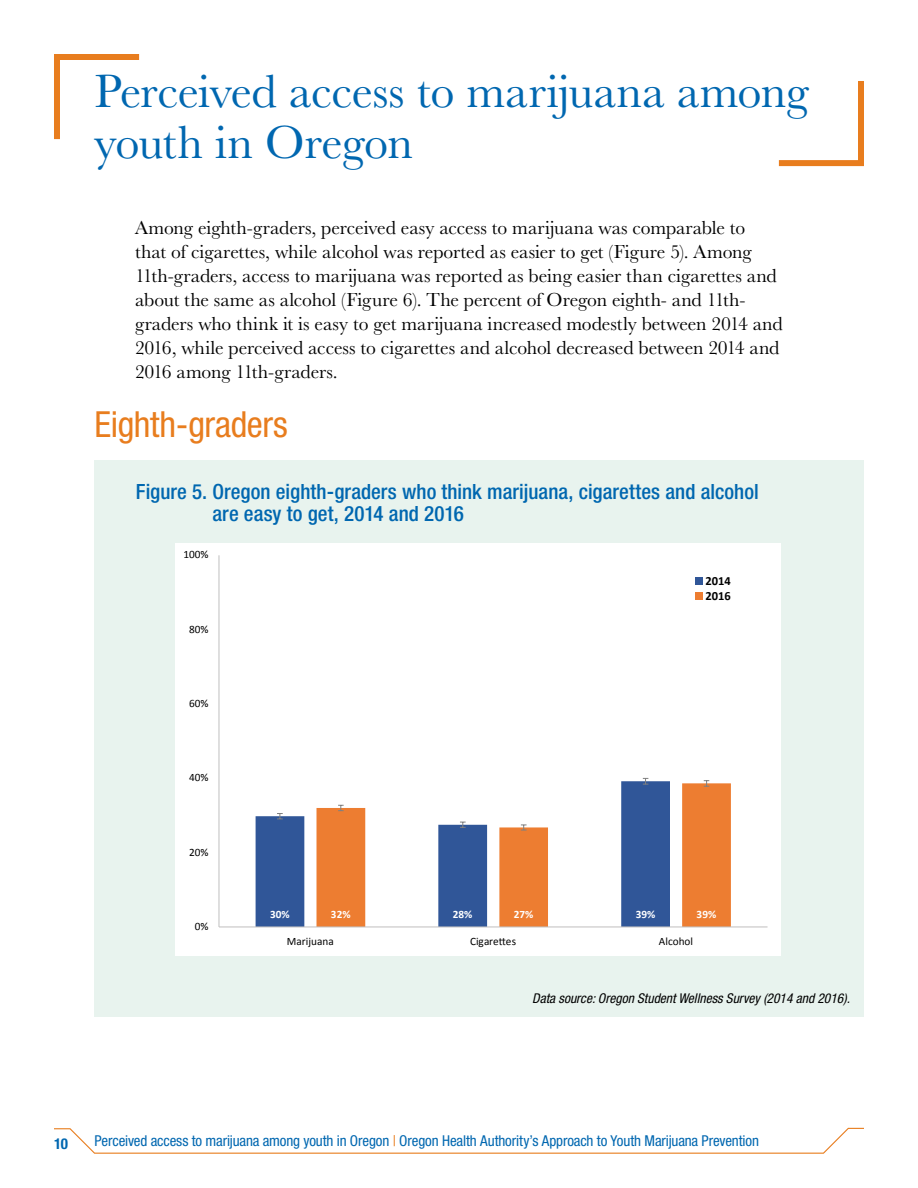
<style>
.page{position:relative;width:918px;height:1188px;background:#fff}
.page>*{position:absolute;margin:0;border:0;box-sizing:border-box;transform-origin:0 0}
.t1{font:48px/51px "Baskerville URW";letter-spacing:-.01em;color:#0067b0}
.t2{font:condensed 36px "Helvetica Neue LT Std";letter-spacing:-.015em;color:#e87d1e}
.graph_header{font:500 condensed 21px/22.5px "Helvetica Neue LT Std";color:#0067b0}
.Body{font:19.5px/24px "Baskerville URW";color:#000}
.t3{font:condensed 15px "Helvetica Neue LT Std";letter-spacing:-.01em;color:#0067b0}
.t4{font:700 condensed 15px "Helvetica Neue LT Std";color:#0067b0}
.Citation2{font:italic condensed 13.5px "Helvetica Neue LT Std";color:#000}
.t5{font:700 12.45px/15px "Calibri";color:#000}
.t6{font:11.25px "Calibri";color:#010101}
.t7{font:700 11.25px "Calibri";color:#fff}
.s1{color:#e87d1e}
</style>
<div class="page">
<svg style="left:54px;top:1127px;width:810px;height:27px"></svg>
<svg style="left:778px;top:81px;width:86px;height:86px"></svg>
<svg style="left:54px;top:54px;width:86px;height:86px"></svg>
<div style="left:94px;top:461px;width:770px;height:556px;background:#e8f3ee"></div>
<div style="left:175px;top:543px;width:606px;height:413px;background:#fff"></div>
<svg style="left:256px;top:781px;width:414px;height:146px;fill:#305698"></svg>
<svg style="left:317px;top:783px;width:414px;height:144px"></svg>
<svg style="left:277px;top:813px;width:6px;height:7px"></svg>
<svg style="left:460px;top:822px;width:6px;height:6px"></svg>
<svg style="left:643px;top:778px;width:5px;height:7px"></svg>
<svg style="left:338px;top:805px;width:6px;height:6px"></svg>
<svg style="left:521px;top:825px;width:6px;height:6px"></svg>
<svg style="left:704px;top:780px;width:5px;height:7px"></svg>
<hr style="left:219px;top:555px;width:1px;height:372px;background:#c0bfbf">
<hr style="left:219px;top:927px;width:549px;height:1px;background:#c0bfbf">
<div style="left:695px;top:577px;width:8px;height:8px;background:#305698"></div>
<div style="left:695px;top:592px;width:8px;height:8px;background:#ed7d31"></div>
<h1 class="t1" style="left:94px;top:66px;width:716px">Perceived access to marijuana among youth in Oregon</h1>
<p class="Body" style="left:135px;top:216px;width:649px">Among eighth-graders, perceived easy access to marijuana was comparable to<br>that of cigarettes, while alcohol was reported as easier to get (Figure 5). Among 11th-graders, access to marijuana was reported as being easier than cigarettes and about the same as alcohol (Figure 6). The percent of Oregon eighth- and 11th&shy;graders who think it is easy to get marijuana increased modestly between 2014 and 2016, while perceived access to cigarettes and alcohol decreased between 2014 and 2016 among 11th-graders.</p>
<h2 class="t2" style="left:94px;top:404px;width:195px">Eighth-graders</h2>
<p class="graph_header" style="left:213px;top:480px;width:548px;text-indent:-77px">Figure 5. Oregon eighth-graders who think marijuana, cigarettes and alcohol are easy to get, 2014 and 2016</p>
<p class="t6" style="left:183px;top:548px;width:27px">100%</p>
<p class="t6" style="left:189px;top:622px;width:21px">80%</p>
<p class="t6" style="left:189px;top:696px;width:21px">60%</p>
<p class="t6" style="left:189px;top:771px;width:21px">40%</p>
<p class="t6" style="left:189px;top:845px;width:21px">20%</p>
<p class="t6" style="left:195px;top:919px;width:15px">0%</p>
<p class="t5" style="left:706px;top:573px;width:27px">2014<br>2016</p>
<p class="t7" style="left:270px;top:907px;width:21px">30%</p>
<p class="t7" style="left:331px;top:907px;width:21px">32%</p>
<p class="t7" style="left:453px;top:907px;width:21px">28%</p>
<p class="t7" style="left:514px;top:907px;width:21px">27%</p>
<p class="t7" style="left:636px;top:907px;width:21px">39%</p>
<p class="t7" style="left:697px;top:907px;width:21px">39%</p>
<p class="t6" style="left:287px;top:934px;width:48px">Marijuana</p>
<p class="t6" style="left:470px;top:934px;width:48px">Cigarettes</p>
<p class="t6" style="left:659px;top:934px;width:36px">Alcohol</p>
<p class="Citation2" style="left:532px;top:991px;width:319px">Data source: Oregon Student Wellness Survey (2014 and 2016).</p>
<p class="t4" style="left:54px;top:1135px;width:15px">10</p>
<p class="t3" style="left:94px;top:1132px;width:666px">Perceived access to marijuana among youth in Oregon <span class="s1">|</span> Oregon Health Authority’s Approach to Youth Marijuana Prevention</p>
</div>
